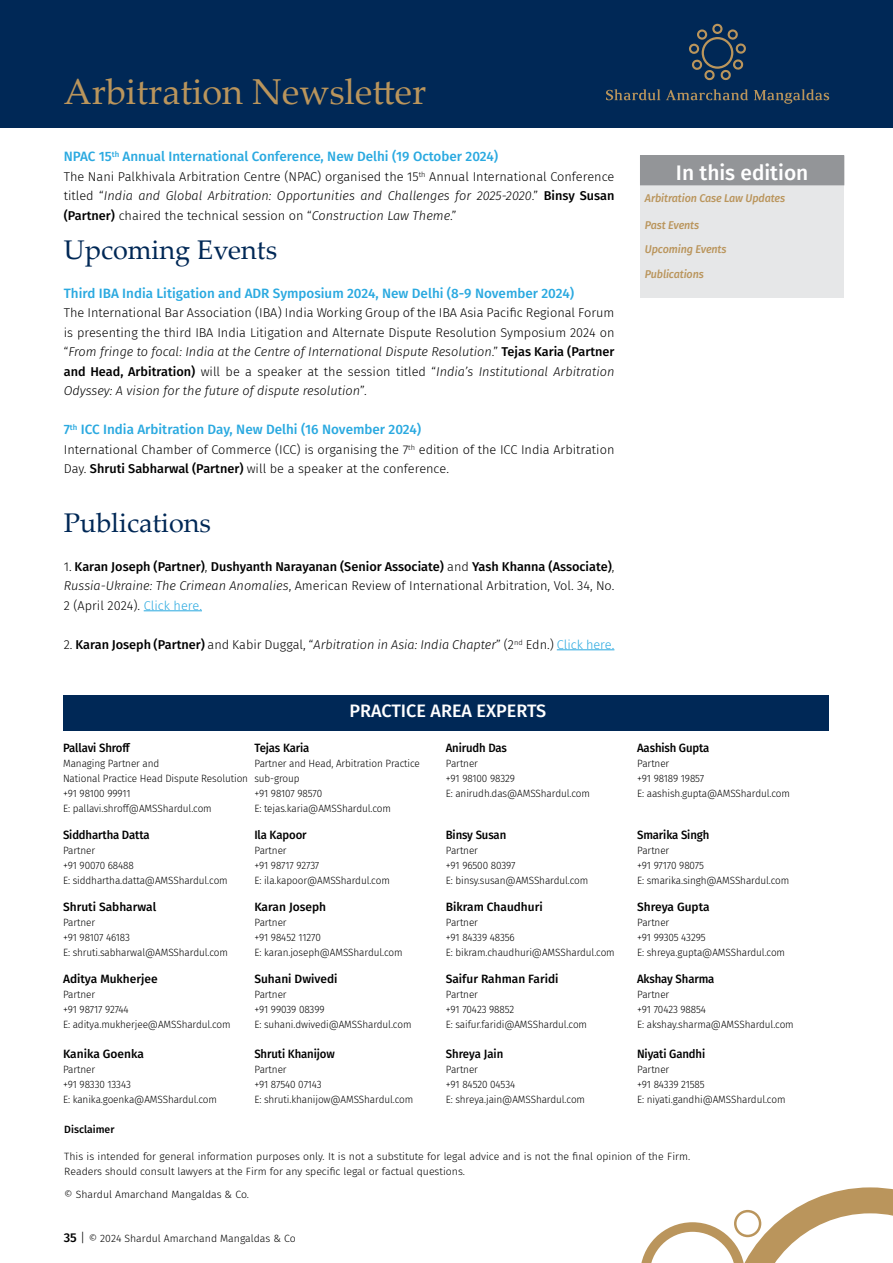
<style>
.page{position:relative;width:893px;height:1263px;background:#fff}
.page>*{position:absolute;margin:0;border:0;box-sizing:border-box;transform-origin:0 0}
.t1{font:36px "Palatino Linotype";color:#ba955c}
.t2{font:27px "Palatino Linotype";color:#002856}
.t3{font:500 21px "Fira Sans";color:#fff}
.t4{font:500 18px "Fira Sans";color:#fff}
.t5{font:500 13.5px "Fira Sans";color:#2aa9e0}
.t6{font:300 12.75px/19.5px "Fira Sans";color:#000;text-align:justify}
.t7{font:500 12.75px/19.5px "Fira Sans";color:#000;text-align:justify}
.t8{font:italic 300 12.75px "Fira Sans";color:#000}
.t9{font:500 12px "Fira Sans";letter-spacing:-.01em;color:#000;scale:.95 1}
.t10{font:500 12px "Fira Sans";letter-spacing:-.01em;color:#000}
.t11{font:italic 500 11.25px/24.2px "Fira Sans";letter-spacing:-.01em;color:#ba955c;scale:.96 1}
.t12{font:300 10.5px/15px "Fira Sans";letter-spacing:-.01em;color:#000;scale:.95 1}
.t13{font:300 10.5px/15px "Fira Sans";letter-spacing:-.01em;color:#000}
.t14{font:500 10.5px "Fira Sans";color:#000}
.s1{font-style:italic}
.s2{font-weight:500}
.s3{font-weight:300}
.s4{font-weight:300;font-style:italic}
.s5{font-weight:300;color:#2aa9e0}
.s6{font-style:normal}
.s7{font-weight:500;font-style:normal}
.s8{font-style:normal;color:#2aa9e0}
.s9{font-weight:500;font-size:12.75px}
.s10{font-size:12.75px}
</style>
<div class="page">
<svg style="left:641px;top:1187px;width:252px;height:76px"></svg>
<div style="left:0;top:0;width:893px;height:128px;background:#002856"></div>
<svg style="left:606px;top:89px;width:54px;height:11px"></svg>
<svg style="left:666px;top:89px;width:82px;height:11px"></svg>
<svg style="left:754px;top:89px;width:75px;height:15px"></svg>
<svg style="left:689px;top:24px;width:57px;height:56px"></svg>
<div style="left:640px;top:155px;width:204px;height:143px;background:#e6e7e8"></div>
<div style="left:640px;top:156px;width:204px;height:29px;background:#939598"></div>
<div style="left:640px;top:155px;width:204px;height:30px;border:1px solid #939598"></div>
<hr style="left:144px;top:610px;width:58px;height:1px;background:#2aa9e0">
<hr style="left:557px;top:649px;width:57px;height:1px;background:#2aa9e0">
<div style="left:63px;top:695px;width:765px;height:35px;background:#002856"></div>
<h1 class="t1" style="left:64px;top:66px;width:364px">Arbitration Newsletter</h1>
<p class="t5" style="left:64px;top:146px;width:436px">NPAC 15<sup>th</sup> Annual International Conference, New Delhi (19 October 2024)</p>
<p class="t6" style="left:64px;top:167px;width:552px">The Nani Palkhivala Arbitration Centre (NPAC) organised the 15<sup>th</sup> Annual International Conference titled “<span class="s1">India and Global Arbitration: Opportunities and Challenges for 2025-2020</span>.” <span class="s2">Binsy Susan (Partner)</span> chaired the technical session on “<span class="s1">Construction Law Theme</span>.”</p>
<h2 class="t2" style="left:64px;top:230px;width:215px">Upcoming Events</h2>
<p class="t5" style="left:64px;top:282px;width:512px">Third IBA India Litigation and ADR Symposium 2024, New Delhi (8-9 November 2024)</p>
<p class="t6" style="left:64px;top:303px;width:552px">The International Bar Association (IBA) India Working Group of the IBA Asia Pacific Regional Forum is presenting the third IBA India Litigation and Alternate Dispute Resolution Symposium 2024 on “<span class="s1">From fringe to focal: India at the Centre of International Dispute Resolution</span>.” <span class="s2">Tejas Karia (Partner and Head, Arbitration)</span> will be a speaker at the session titled “<span class="s1">India’s Institutional Arbitration Odyssey: A vision for the future of dispute resolution</span>”.</p>
<p class="t5" style="left:64px;top:419px;width:359px">7<sup>th</sup> ICC India Arbitration Day, New Delhi (16 November 2024)</p>
<p class="t6" style="left:64px;top:440px;width:552px">International Chamber of Commerce (ICC) is organising the 7<sup>th</sup> edition of the ICC India Arbitration<br>Day. <span class="s2">Shruti Sabharwal (Partner)</span> will be a speaker at the conference.</p>
<h2 class="t2" style="left:64px;top:503px;width:149px">Publications</h2>
<p class="t7" style="left:64px;top:556px;width:552px"><span class="s3">1.</span> Karan Joseph (Partner)<span class="s3">,</span> Dushyanth Narayanan (Senior Associate) <span class="s3">and</span> Yash Khanna (Associate)<span class="s3">, </span><span class="s4">Russia-Ukraine: The Crimean Anomalies</span><span class="s3">, American Review of International Arbitration, Vol. 34, No.<br>2 (April 2024).</span> <span class="s5">Click here.</span></p>
<p class="t8" style="left:64px;top:635px;width:552px"><span class="s6">2.</span> <span class="s7">Karan Joseph (Partner)</span> <span class="s6">and Kabir Duggal, “</span>Arbitration in Asia: India Chapter<span class="s6">” (2</span><sup>nd</sup> <span class="s6">Edn.)</span> <span class="s8">Click here.</span></p>
<h3 class="t4" style="left:349px;top:696px;width:198px">PRACTICE AREA EXPERTS</h3>
<p class="t9" style="left:63px;top:738px;width:72px">Pallavi Shroff</p>
<p class="t12" style="left:63px;top:756px;width:196px">Managing Partner and<br>National Practice Head Dispute Resolution +91 98100 99911<br>E: pallavi.shroff@AMSShardul.com</p>
<p class="t9" style="left:254px;top:738px;width:59px">Tejas Karia</p>
<p class="t12" style="left:254px;top:756px;width:176px">Partner and Head, Arbitration Practice sub-group<br>+91 98107 98570<br>E: tejas.karia@AMSShardul.com</p>
<p class="t9" style="left:63px;top:825px;width:93px">Siddhartha Datta</p>
<p class="t12" style="left:63px;top:842px;width:175px">Partner<br>+91 90070 68488<br>E: siddhartha.datta@AMSShardul.com</p>
<p class="t10" style="left:63px;top:897px;width:95px">Shruti Sabharwal</p>
<p class="t12" style="left:63px;top:914px;width:175px">Partner<br>+91 98107 46183<br>E: shruti.sabharwal@AMSShardul.com</p>
<p class="t10" style="left:63px;top:969px;width:96px">Aditya Mukherjee</p>
<p class="t12" style="left:63px;top:987px;width:178px">Partner<br>+91 98717 92744<br>E: aditya.mukherjee@AMSShardul.com</p>
<p class="t10" style="left:63px;top:1044px;width:82px">Kanika Goenka</p>
<p class="t12" style="left:63px;top:1061px;width:164px">Partner<br>+91 98330 13343<br>E: kanika.goenka@AMSShardul.com</p>
<p class="t9" style="left:254px;top:825px;width:57px">Ila Kapoor</p>
<p class="t12" style="left:254px;top:842px;width:144px">Partner<br>+91 98717 92737<br>E: ila.kapoor@AMSShardul.com</p>
<p class="t10" style="left:254px;top:897px;width:73px">Karan Joseph</p>
<p class="t12" style="left:254px;top:914px;width:157px">Partner<br>+91 98452 11270<br>E: karan.joseph@AMSShardul.com</p>
<p class="t10" style="left:254px;top:969px;width:85px">Suhani Dwivedi</p>
<p class="t12" style="left:254px;top:987px;width:167px">Partner<br>+91 99039 08399<br>E: suhani.dwivedi@AMSShardul.com</p>
<p class="t9" style="left:254px;top:1044px;width:86px">Shruti Khanijow</p>
<p class="t12" style="left:254px;top:1061px;width:169px">Partner<br>+91 87540 07143<br>E: shruti.khanijow@AMSShardul.com</p>
<p class="t9" style="left:446px;top:738px;width:66px">Anirudh Das</p>
<p class="t12" style="left:446px;top:756px;width:153px">Partner<br>+91 98100 98329<br>E: anirudh.das@AMSShardul.com</p>
<p class="t9" style="left:446px;top:825px;width:65px">Binsy Susan</p>
<p class="t12" style="left:446px;top:842px;width:152px">Partner<br>+91 96500 80397<br>E: binsy.susan@AMSShardul.com</p>
<p class="t10" style="left:446px;top:897px;width:99px">Bikram Chaudhuri</p>
<p class="t12" style="left:446px;top:914px;width:179px">Partner<br>+91 84339 48356<br>E: bikram.chaudhuri@AMSShardul.com</p>
<p class="t10" style="left:446px;top:969px;width:114px">Saifur Rahman Faridi</p>
<p class="t12" style="left:446px;top:987px;width:150px">Partner<br>+91 70423 98852<br>E: saifur.faridi@AMSShardul.com</p>
<p class="t9" style="left:446px;top:1044px;width:62px">Shreya Jain</p>
<p class="t12" style="left:446px;top:1061px;width:148px">Partner<br>+91 84520 04534<br>E: shreya.jain@AMSShardul.com</p>
<h3 class="t3" style="left:676px;top:156px;width:134px">In this edition</h3>
<p class="t11" style="left:645px;top:186px;width:147px">Arbitration Case Law Updates</p>
<p class="t11" style="left:645px;top:213px;width:87px">Past Events<br>Upcoming Events<br>Publications</p>
<p class="t9" style="left:637px;top:738px;width:78px">Aashish Gupta</p>
<p class="t12" style="left:637px;top:756px;width:162px">Partner<br>+91 98189 19857<br>E: aashish.gupta@AMSShardul.com</p>
<p class="t9" style="left:637px;top:825px;width:78px">Smarika Singh</p>
<p class="t12" style="left:637px;top:842px;width:162px">Partner<br>+91 97170 98075<br>E: smarika.singh@AMSShardul.com</p>
<p class="t10" style="left:637px;top:897px;width:74px">Shreya Gupta</p>
<p class="t12" style="left:637px;top:914px;width:157px">Partner<br>+91 99305 43295<br>E: shreya.gupta@AMSShardul.com</p>
<p class="t9" style="left:637px;top:969px;width:83px">Akshay Sharma</p>
<p class="t12" style="left:637px;top:987px;width:166px">Partner<br>+91 70423 98854<br>E: akshay.sharma@AMSShardul.com</p>
<p class="t9" style="left:637px;top:1044px;width:73px">Niyati Gandhi</p>
<p class="t12" style="left:637px;top:1061px;width:158px">Partner<br>+91 84339 21585<br>E: niyati.gandhi@AMSShardul.com</p>
<p class="t14" style="left:64px;top:1121px;width:52px">Disclaimer</p>
<p class="t13" style="left:64px;top:1149px;width:627px">This is intended for general information purposes only. It is not a substitute for legal advice and is not the final opinion of the Firm.<br>Readers should consult lawyers at the Firm for any specific legal or factual questions.</p>
<p class="t13" style="left:64px;top:1187px;width:186px">© Shardul Amarchand Mangaldas &amp; Co.</p>
<p class="t13" style="left:64px;top:1230px;width:233px"><span class="s9">35</span> <span class="s10">|</span> © 2024 Shardul Amarchand Mangaldas &amp; Co</p>
</div>
